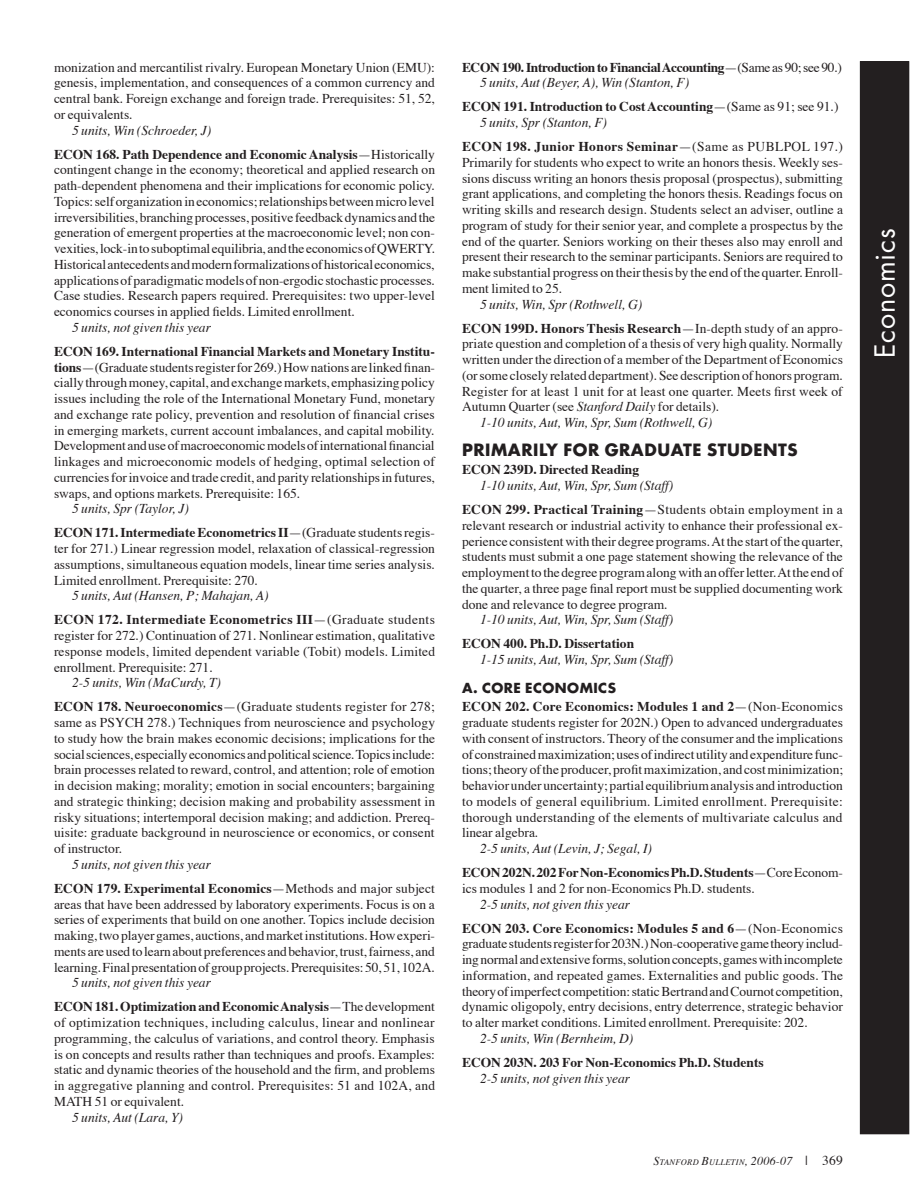
<style>
.page{position:relative;width:918px;height:1188px;background:#fff}
.page>*{position:absolute;margin:0;border:0;box-sizing:border-box;transform-origin:0 0}
.Header-3_4{font:27px "Futura";color:#fff}
.D_L18{font:700 16.5px "Futura";letter-spacing:.035em;color:#231f20}
.fl_b_L13_5{font:13.5px/15.8px "Times";color:#231f20;text-align:justify}
.fl_b{font:13.5px/15.8px "Times";letter-spacing:.015em;color:#231f20;text-align:justify}
.m_I{font:italic 13.5px "Times";color:#231f20}
.fl_b_L13_5-2{font:700 13.5px "Times";color:#231f20}
.fl_b_L13_5-3{font:700 13.5px "Times";letter-spacing:-.025em;color:#231f20}
.fl_b-2{font:700 13.5px "Times";color:#231f20}
.E_L16{font:700 13.5px "Futura";letter-spacing:.035em;color:#231f20}
.t1{font:italic 8.4px "Times";letter-spacing:.035em;color:#231f20}
.s1{font-weight:700}
.s2{font-weight:400}
.s3{font-style:italic}
.s4{font-size:12px}
.s5{font-style:normal;font-size:13.5px}
</style>
<div class="page">
<div style="left:860px;top:62px;width:49px;height:1072px;background:#231f20"></div>
<p class="fl_b_L13_5" style="left:54px;top:58px;width:383px">monization and mercantilist rivalry. European Monetary Union (EMU): genesis, implementation, and consequences of a common currency and central bank. Foreign exchange and foreign trade. Prerequisites: 51, 52, or equivalents.</p>
<p class="m_I" style="left:72px;top:118px;width:141px">5 units, Win (Schroeder, J)</p>
<p class="fl_b_L13_5" style="left:54px;top:145px;width:383px"><span class="s1">ECON 168. Path Dependence and Economic Analysis</span>—Historically contingent change in the economy; theoretical and applied research on path-dependent phenomena and their implications for economic policy.<br>Topics: self organization in economics; relationships between micro level irreversibilities, branching processes, positive feedback dynamics and the generation of emergent properties at the macroeconomic level; non con&shy;vexities, lock-in to suboptimal equilibria, and the economics of QWERTY.<br>Historical antecedents and modern formalizations of historical economics, applications of paradigmatic models of non-ergodic stochastic processes.<br>Case studies. Research papers required. Prerequisites: two upper-level economics courses in applied fields. Limited enrollment.</p>
<p class="m_I" style="left:72px;top:315px;width:140px">5 units, not given this year</p>
<p class="fl_b_L13_5" style="left:54px;top:342px;width:383px"><span class="s1">ECON 169. International Financial Markets and Monetary Institu&shy;tions</span>—(Graduate students register for 269.) How nations are linked finan&shy;cially through money, capital, and exchange markets, emphasizing policy issues including the role of the International Monetary Fund, monetary and exchange rate policy, prevention and resolution of financial crises in emerging markets, current account imbalances, and capital mobility.<br>Development and use of macroeconomic models of international financial linkages and microeconomic models of hedging, optimal selection of currencies for invoice and trade credit, and parity relationships in futures, swaps, and options markets. Prerequisite: 165.</p>
<p class="m_I" style="left:72px;top:497px;width:118px">5 units, Spr (Taylor, J)</p>
<p class="fl_b_L13_5" style="left:54px;top:524px;width:383px"><span class="s1">ECON 171. Intermediate Econometrics II</span>—(Graduate students regis&shy;ter for 271.) Linear regression model, relaxation of classical-regression assumptions, simultaneous equation models, linear time series analysis.<br>Limited enrollment. Prerequisite: 270.</p>
<p class="m_I" style="left:72px;top:584px;width:198px">5 units, Aut (Hansen, P; Mahajan, A)</p>
<p class="fl_b_L13_5" style="left:54px;top:611px;width:383px"><span class="s1">ECON 172. Intermediate Econometrics III</span>—(Graduate students register for 272.) Continuation of 271. Nonlinear estimation, qualitative response models, limited dependent variable (Tobit) models. Limited enrollment. Prerequisite: 271.</p>
<p class="m_I" style="left:72px;top:671px;width:151px">2-5 units, Win (MaCurdy, T)</p>
<p class="fl_b_L13_5" style="left:54px;top:698px;width:383px"><span class="s1">ECON 178. Neuroeconomics</span>—(Graduate students register for 278; same as PSYCH 278.) Techniques from neuroscience and psychology to study how the brain makes economic decisions; implications for the social sciences, especially economics and political science. Topics include: brain processes related to reward, control, and attention; role of emotion in decision making; morality; emotion in social encounters; bargaining and strategic thinking; decision making and probability assessment in risky situations; intertemporal decision making; and addiction. Prereq&shy;uisite: graduate background in neuroscience or economics, or consent of instructor.</p>
<p class="m_I" style="left:72px;top:852px;width:140px">5 units, not given this year</p>
<p class="fl_b_L13_5" style="left:54px;top:879px;width:383px"><span class="s1">ECON 179. Experimental Economics</span>—Methods and major subject areas that have been addressed by laboratory experiments. Focus is on a series of experiments that build on one another. Topics include decision making, two player games, auctions, and market institutions. How experi&shy;ments are used to learn about preferences and behavior, trust, fairness, and learning. Final presentation of group projects. Prerequisites: 50, 51, 102A.</p>
<p class="m_I" style="left:72px;top:971px;width:140px">5 units, not given this year</p>
<p class="fl_b_L13_5" style="left:54px;top:998px;width:383px"><span class="s1">ECON 181. Optimization and Economic Analysis</span>—The development of optimization techniques, including calculus, linear and nonlinear programming, the calculus of variations, and control theory. Emphasis is on concepts and results rather than techniques and proofs. Examples: static and dynamic theories of the household and the firm, and problems in aggregative planning and control. Prerequisites: 51 and 102A, and MATH 51 or equivalent.</p>
<p class="m_I" style="left:72px;top:1105px;width:113px">5 units, Aut (Lara, Y)</p>
<p class="fl_b_L13_5-3" style="left:462px;top:54px;width:381px">ECON 190. Introduction to Financial Accounting<span class="s2">—(Same as 90; see 90.)</span></p>
<p class="m_I" style="left:480px;top:71px;width:211px">5 units, Aut (Beyer, A), Win (Stanton, F)</p>
<p class="fl_b_L13_5-2" style="left:462px;top:94px;width:378px">ECON 191. Introduction to Cost Accounting<span class="s2">—(Same as 91; see 91.)</span></p>
<p class="m_I" style="left:480px;top:110px;width:129px">5 units, Spr (Stanton, F)</p>
<p class="fl_b_L13_5" style="left:462px;top:138px;width:383px"><span class="s1">ECON 198. Junior Honors Seminar</span>—(Same as PUBLPOL 197.)<br>Primarily for students who expect to write an honors thesis. Weekly ses&shy;sions discuss writing an honors thesis proposal (prospectus), submitting grant applications, and completing the honors thesis. Readings focus on writing skills and research design. Students select an adviser, outline a program of study for their senior year, and complete a prospectus by the end of the quarter. Seniors working on their theses also may enroll and present their research to the seminar participants. Seniors are required to make substantial progress on their thesis by the end of the quarter. Enroll&shy;ment limited to 25.</p>
<p class="m_I" style="left:480px;top:292px;width:164px">5 units, Win, Spr (Rothwell, G)</p>
<p class="fl_b_L13_5" style="left:462px;top:319px;width:383px"><span class="s1">ECON 199D. Honors Thesis Research</span>—In-depth study of an appro&shy;priate question and completion of a thesis of very high quality. Normally written under the direction of a member of the Department of Economics (or some closely related department). See description of honors program.<br>Register for at least 1 unit for at least one quarter. Meets first week of Autumn Quarter (see <span class="s3">Stanford Daily</span> for details).</p>
<p class="m_I" style="left:480px;top:410px;width:234px">1-10 units, Aut, Win, Spr, Sum (Rothwell, G)</p>
<p class="D_L18" style="left:462px;top:438px;width:337px">PRIMARILY FOR GRADUATE STUDENTS</p>
<p class="fl_b-2" style="left:462px;top:457px;width:179px">ECON 239D. Directed Reading</p>
<p class="m_I" style="left:480px;top:473px;width:195px">1-10 units, Aut, Win, Spr, Sum (Staff)</p>
<p class="fl_b_L13_5" style="left:462px;top:501px;width:383px"><span class="s1">ECON 299. Practical Training</span>—Students obtain employment in a relevant research or industrial activity to enhance their professional ex&shy;perience consistent with their degree programs. At the start of the quarter, students must submit a one page statement showing the relevance of the employment to the degree program along with an offer letter. At the end of the quarter, a three page final report must be supplied documenting work done and relevance to degree program.</p>
<p class="m_I" style="left:480px;top:608px;width:195px">1-10 units, Aut, Win, Spr, Sum (Staff)</p>
<p class="fl_b_L13_5-2" style="left:462px;top:631px;width:174px">ECON 400. Ph.D. Dissertation</p>
<p class="m_I" style="left:480px;top:647px;width:195px">1-15 units, Aut, Win, Spr, Sum (Staff)</p>
<p class="E_L16" style="left:462px;top:679px;width:155px">A. CORE ECONOMICS</p>
<p class="fl_b" style="left:462px;top:698px;width:383px"><span class="s1">ECON 202. Core Economics: Modules 1 and 2</span>—(Non-Economics graduate students register for 202N.) Open to advanced undergraduates with consent of instructors. Theory of the consumer and the implications of constrained maximization; uses of indirect utility and expenditure func&shy;tions; theory of the producer, profit maximization, and cost minimization; behavior under uncertainty; partial equilibrium analysis and introduction to models of general equilibrium. Limited enrollment. Prerequisite: thorough understanding of the elements of multivariate calculus and linear algebra.</p>
<p class="m_I" style="left:480px;top:836px;width:174px">2-5 units, Aut (Levin, J; Segal, I)</p>
<p class="fl_b_L13_5" style="left:462px;top:864px;width:382px"><span class="s1">ECON 202N. 202 For Non-Economics Ph.D. Students</span>—Core Econom&shy;ics modules 1 and 2 for non-Economics Ph.D. students.</p>
<p class="m_I" style="left:480px;top:892px;width:152px">2-5 units, not given this year</p>
<p class="fl_b_L13_5" style="left:462px;top:919px;width:383px"><span class="s1">ECON 203. Core Economics: Modules 5 and 6</span>—(Non-Economics graduate students register for 203N.) Non-cooperative game theory includ&shy;ing normal and extensive forms, solution concepts, games with incomplete information, and repeated games. Externalities and public goods. The theory of imperfect competition: static Bertrand and Cournot competition, dynamic oligopoly, entry decisions, entry deterrence, strategic behavior to alter market conditions. Limited enrollment. Prerequisite: 202.</p>
<p class="m_I" style="left:480px;top:1026px;width:155px">2-5 units, Win (Bernheim, D)</p>
<p class="fl_b_L13_5-2" style="left:462px;top:1049px;width:303px">ECON 203N. 203 For Non-Economics Ph.D. Students</p>
<p class="m_I" style="left:480px;top:1066px;width:152px">2-5 units, not given this year</p>
<p class="t1" style="left:653px;top:1155px;width:191px"><span class="s4">S</span>tanford <span class="s4">B</span>ulletin<span class="s4">, 2006-07</span> <span class="s5">| 369</span></p>
<p class="Header-3_4" style="left:868px;top:358px;width:132px;rotate:-90deg">Economics</p>
</div>
